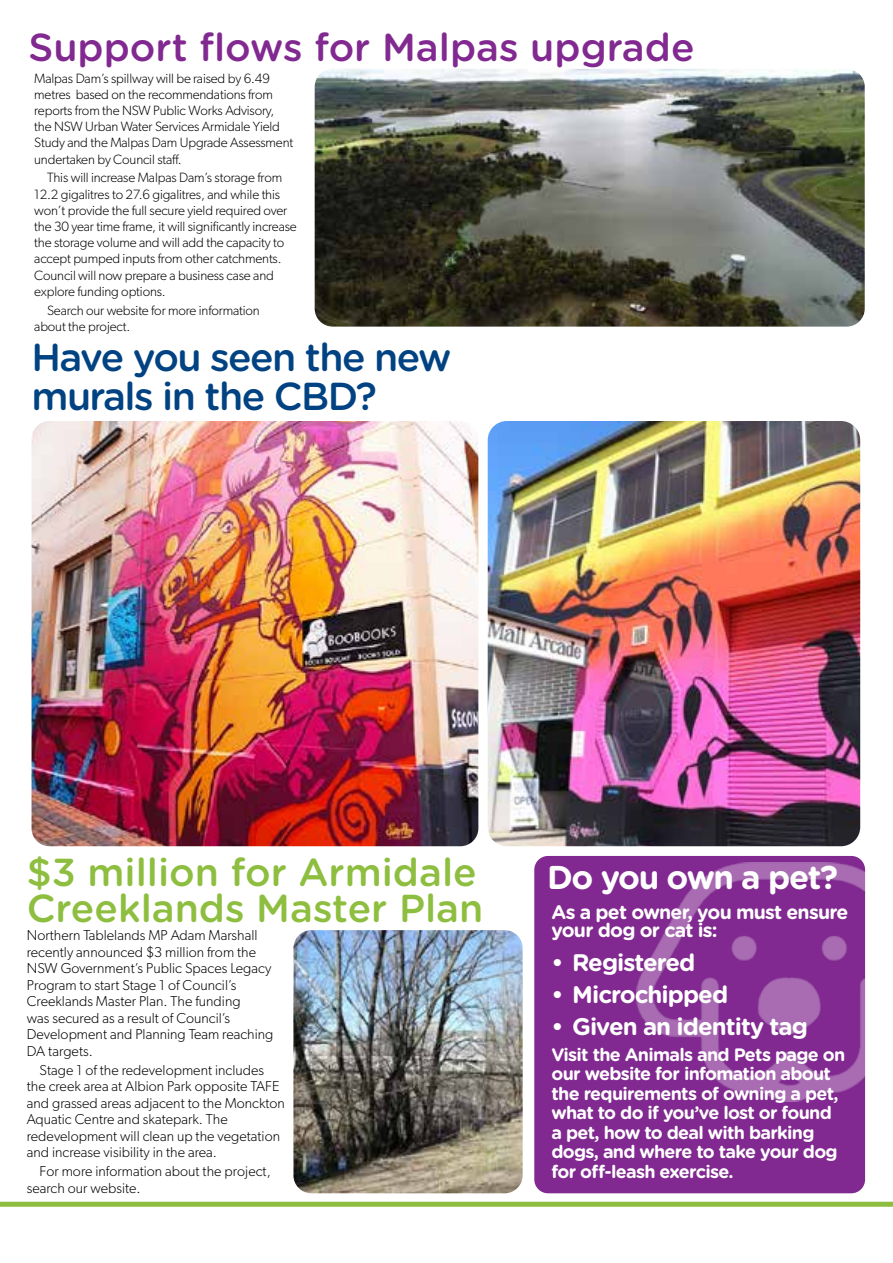
<style>
.page{position:relative;width:893px;height:1263px;background:#fff}
.page>*{position:absolute;margin:0;border:0;box-sizing:border-box;transform-origin:0 0}
.t1{font:500 39px/36px "Gotham Rounded";color:#8ebe3f}
.t2{font:500 39px/39px "Gotham Rounded";letter-spacing:-.04em;color:#004282}
.t3{font:500 39px "Gotham Rounded";color:#812990}
.t4{font:700 33px "Gotham Rounded";letter-spacing:-.04em;color:#fff}
.t5{font:700 24px "Gotham Rounded";letter-spacing:-.04em;color:#fff}
.t6{font:700 19.5px/18.3px "Gotham Rounded";letter-spacing:-.04em;color:#fff}
.t7{font:700 18px/19.5px "Gotham Rounded";letter-spacing:-.04em;color:#fff}
.t8{font:300 14.4px/16.5px "Gibson";letter-spacing:.005em;color:#000}
.t9{font:300 13.5px/16.2px "Gibson";letter-spacing:-.01em;color:#000}
</style>
<div class="page">
<svg style="left:0;top:1202px;width:893px;height:5px;background:#93c047"></svg>
<img style="left:315px;top:69px;width:550px;height:258px">
<img style="left:293px;top:930px;width:230px;height:263px">
<img style="left:488px;top:421px;width:372px;height:425px">
<div style="left:534px;top:856px;width:331px;height:337px;background:#812990;border-radius:14px"></div>
<img style="left:636px;top:863px;width:229px;height:238px">
<img style="left:32px;top:421px;width:446px;height:425px">
<h1 class="t3" style="left:28px;top:19px;width:668px">Support flows for Malpas upgrade</h1>
<p class="t9" style="left:34px;top:70px;width:260px">Malpas Dam’s spillway will be raised by 6.49 metres based on the recommendations from reports from the NSW Public Works Advisory, the NSW Urban Water Services Armidale Yield Study and the Malpas Dam Upgrade Assessment undertaken by Council staff.</p>
<p class="t9" style="left:34px;top:169px;width:264px;text-indent:13px">This will increase Malpas Dam’s storage from 12.2 gigalitres to 27.6 gigalitres, and while this won’t provide the full secure yield required over the 30 year time frame, it will significantly increase the storage volume and will add the capacity to accept pumped inputs from other catchments.<br>Council will now prepare a business case and explore funding options.</p>
<p class="t9" style="left:34px;top:302px;width:227px;text-indent:13px">Search our website for more information about the project.</p>
<h1 class="t2" style="left:32px;top:336px;width:421px">Have you seen the new murals in the CBD?</h1>
<h1 class="t1" style="left:27px;top:852px;width:458px">$3 million for Armidale<br>Creeklands Master Plan</h1>
<p class="t8" style="left:27px;top:927px;width:248px">Northern Tablelands MP Adam Marshall recently announced $3 million from the NSW Government’s Public Spaces Legacy Program to start Stage 1 of Council’s Creeklands Master Plan. The funding<br>was secured as a result of Council’s Development and Planning Team reaching DA targets.</p>
<p class="t8" style="left:27px;top:1061px;width:260px;text-indent:13px">Stage 1 of the redevelopment includes the creek area at Albion Park opposite TAFE and grassed areas adjacent to the Monckton Aquatic Centre and skatepark. The redevelopment will clean up the vegetation and increase visibility in the area.</p>
<p class="t8" style="left:27px;top:1163px;width:246px;text-indent:13px">For more information about the project, search our website.</p>
<h2 class="t4" style="left:547px;top:853px;width:293px">Do you own a pet?</h2>
<h3 class="t6" style="left:551px;top:902px;width:298px">As a pet owner, you must ensure your dog or cat is:</h3>
<h3 class="t5" style="left:551px;top:944px;width:146px">• Registered</h3>
<h3 class="t5" style="left:551px;top:976px;width:178px">• Microchipped</h3>
<h3 class="t5" style="left:551px;top:1008px;width:258px">• Given an identity tag</h3>
<h3 class="t7" style="left:551px;top:1044px;width:295px">Visit the Animals and Pets page on our website for infomation about the requirements of owning a pet, what to do if you’ve lost or found a pet, how to deal with barking dogs, and where to take your dog for off-leash exercise.</h3>
</div>
